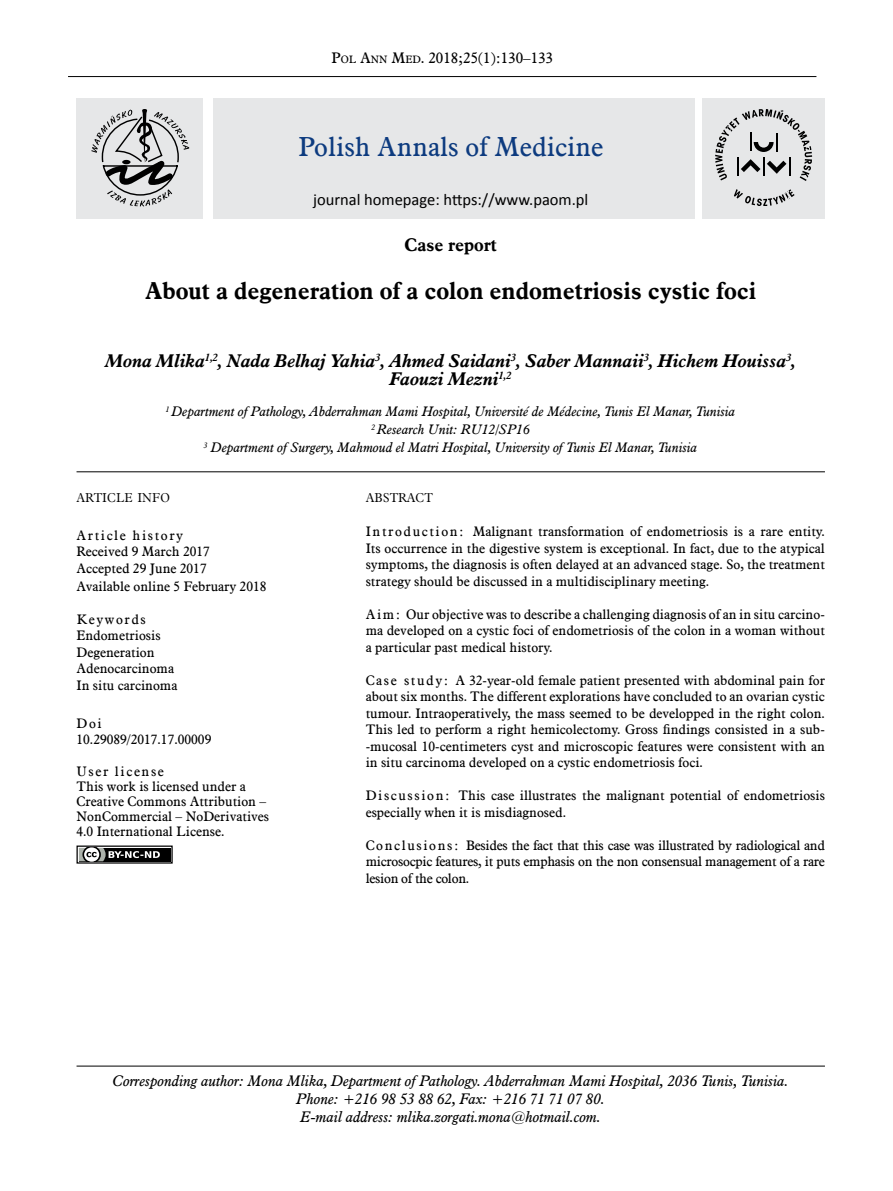
<style>
.page{position:relative;width:893px;height:1191px;background:#fff}
.page>*{position:absolute;margin:0;border:0;box-sizing:border-box;transform-origin:0 0}
.t1{font:27px "Aldine 721 EU";color:#0d3b7f}
.t2{font:700 24px "Aldine 721 EU";color:#000}
.t3{font:italic 700 18px/18px "Aldine 721 EU";color:#000;text-align:center}
.t4{font:700 18px "Aldine 721 EU";color:#000}
.t5{font:16.5px "Calibri";color:#000}
.t6{font:italic 15px/18px "Aldine 721 EU";color:#000;text-align:center}
.t7{font:15px "Aldine 721 EU";color:#000}
.t8{font:13.5px/16.5px "Aldine 721 EU";color:#000}
.t9{font:italic 13.5px/18px "Aldine 721 EU";color:#000;text-align:center}
.t10{font:12.6px "Aldine 721 Lt EU";color:#000}
.s1{font-size:10.5px}
</style>
<div class="page">
<hr style="left:68px;top:76px;width:748px;height:1px;background:#000">
<hr style="left:77px;top:1065px;width:748px;height:1px;background:#000">
<svg style="left:170px;top:848px;width:1px;height:13px"></svg>
<div style="left:77px;top:845px;width:96px;height:18px;border:1px solid #000"></div>
<div style="left:79px;top:848px;width:91px;height:13px;background:#000"></div>
<svg style="left:77px;top:845px;width:83px;height:19px"></svg>
<hr style="left:77px;top:471px;width:748px;height:1px;background:#000">
<div style="left:77px;top:98px;width:126px;height:121px;background:#e6e7e8"></div>
<div style="left:213px;top:98px;width:482px;height:121px;background:#e6e7e8"></div>
<div style="left:702px;top:98px;width:123px;height:121px;background:#e6e7e8"></div>
<svg style="left:91px;top:109px;width:98px;height:97px"></svg>
<svg style="left:734px;top:189px;width:61px;height:16px"></svg>
<svg style="left:715px;top:109px;width:97px;height:72px"></svg>
<p class="t7" style="left:331px;top:49px;width:223px">P<span class="s1">OL</span> A<span class="s1">NN</span> M<span class="s1">ED</span>. 2018;25(1):130–133</p>
<h1 class="t1" style="left:298px;top:130px;width:306px">Polish Annals of Medicine</h1>
<p class="t5" style="left:313px;top:189px;width:277px">journal homepage: https://www.paom.pl</p>
<h3 class="t4" style="left:404px;top:234px;width:94px">Case report</h3>
<h2 class="t2" style="left:145px;top:275px;width:613px">About a degeneration of a colon endometriosis cystic foci</h2>
<h3 class="t3" style="left:105px;top:353px;width:692px">Mona Mlika<sup>1,2</sup>, Nada Belhaj Yahia<sup>3</sup>, Ahmed Saidani<sup>3</sup>, Saber Mannaii<sup>3</sup>, Hichem Houissa<sup>3</sup>,<br>Faouzi Mezni<sup>1,2</sup></h3>
<p class="t9" style="left:166px;top:403px;width:571px"><sup>1</sup> Department of Pathology, Abderrahman Mami Hospital, Université de Médecine, Tunis El Manar, Tunisia<br><sup>2</sup> Research Unit: RU12/SP16<br><sup>3</sup> Department of Surgery, Mahmoud el Matri Hospital, University of Tunis El Manar, Tunisia</p>
<p class="t10" style="left:77px;top:489px;width:95px">ARTICLE INFO</p>
<p class="t8" style="left:77px;top:527px;width:135px">Article history<br>Received 9 March 2017<br>Accepted 29 June 2017</p>
<p class="t8" style="left:77px;top:578px;width:191px">Available online 5 February 2018</p>
<p class="t8" style="left:77px;top:611px;width:102px">Keywords<br>Endometriosis<br>Degeneration<br>Adenocarcinoma<br>In situ carcinoma</p>
<p class="t8" style="left:77px;top:715px;width:136px">Doi<br>10.29089/2017.17.00009</p>
<p class="t8" style="left:77px;top:764px;width:194px;line-height:15px">User license<br>This work is licensed under a<br>Creative Commons Attribution –<br>NonCommercial – NoDerivatives<br>4.0 International License.</p>
<p class="t10" style="left:366px;top:489px;width:69px">ABSTRACT</p>
<p class="t8" style="left:366px;top:524px;width:461px;text-align:justify">Introduction: Malignant transformation of endometriosis is a rare entity.<br>Its occurrence in the digestive system is exceptional. In fact, due to the atypical symptoms, the diagnosis is often delayed at an advanced stage. So, the treatment strategy should be discussed in a multidisciplinary meeting.</p>
<p class="t8" style="left:366px;top:606px;width:461px;text-align:justify">Aim: Our objective was to describe a challenging diagnosis of an in situ carcino&shy;ma developed on a cystic foci of endometriosis of the colon in a woman without a particular past medical history.</p>
<p class="t8" style="left:366px;top:672px;width:461px;text-align:justify">Case study: A 32-year-old female patient presented with abdominal pain for about six months. The different explorations have concluded to an ovarian cystic tumour. Intraoperatively, the mass seemed to be developped in the right colon.<br>This led to perform a right hemicolectomy. Gross findings consisted in a sub--mucosal 10-centimeters cyst and microscopic features were consistent with an in situ carcinoma developed on a cystic endometriosis foci.</p>
<p class="t8" style="left:366px;top:787px;width:461px">Discussion: This case illustrates the malignant potential of endometriosis especially when it is misdiagnosed.</p>
<p class="t8" style="left:366px;top:837px;width:461px;text-align:justify">Conclusions: Besides the fact that this case was illustrated by radiological and microsocpic features, it puts emphasis on the non consensual management of a rare lesion of the colon.</p>
<p class="t6" style="left:113px;top:1072px;width:677px">Corresponding author: Mona Mlika, Department of Pathology. Abderrahman Mami Hospital, 2036 Tunis, Tunisia.<br>Phone: +216 98 53 88 62, Fax: +216 71 71 07 80.<br>E-mail address: mlika.zorgati.mona@hotmail.com.</p>
</div>
